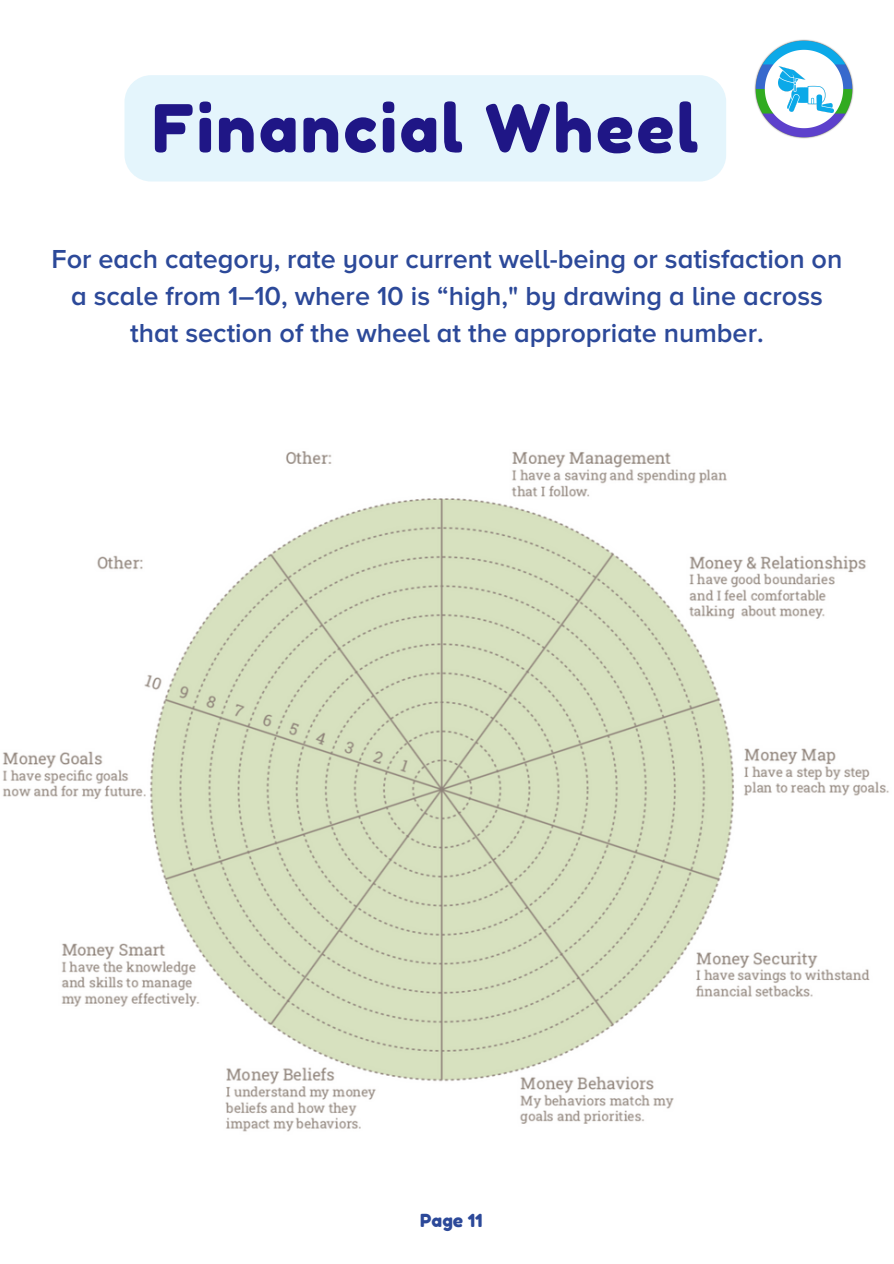
<style>
.page{position:relative;width:894px;height:1264px;background:#fff}
.page>*{position:absolute;margin:0;border:0;box-sizing:border-box;transform-origin:0 0}
.t1{font:66px "Fredoka One";letter-spacing:.04em;color:#1f1686}
.t2{font:600 27px/37.2px "Proxima Nova A";color:#2c4999;text-align:center}
.t3{font:18px "Fredoka One";color:#2c4999}
</style>
<div class="page">
<img style="left:3px;top:451px;width:886px;height:681px">
<img style="left:754px;top:39px;width:100px;height:100px">
<div style="left:124px;top:75px;width:602px;height:106px;background:#e4f5fc"></div>
<div style="left:768px;top:53px;width:72px;height:73px;background:#fff;border-radius:50%"></div>
<img style="left:778px;top:66px;width:54px;height:47px">
<h2 class="t1" style="left:152px;top:88px;width:547px">Financial Wheel</h2>
<p class="t2" style="left:51px;top:241px;width:792px">For each category, rate your current well-being or satisfaction on a scale from 1–10, where 10 is “high," by drawing a line across that section of the wheel at the appropriate number.</p>
<p class="t3" style="left:420px;top:1208px;width:64px">Page 11</p>
</div>
